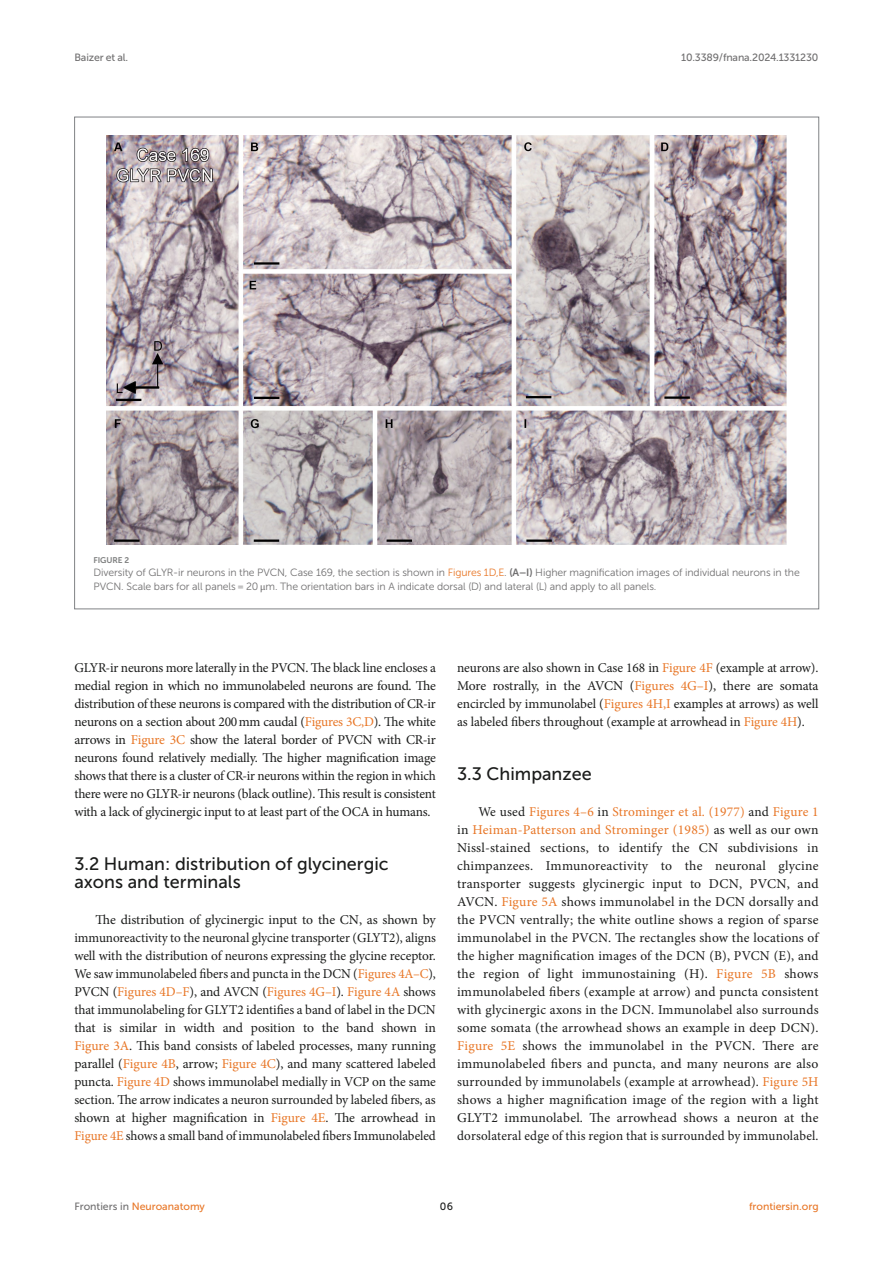
<style>
.page{position:relative;width:893px;height:1263px;background:#fff}
.page>*{position:absolute;margin:0;border:0;box-sizing:border-box;transform-origin:0 0}
.HEAD_2{font:18px/18px "Museo Sans 500";color:#1b1c1b}
.TEXT_FLUSH{font:13.5px/18px "Minion Pro";letter-spacing:-.005em;color:#1b1c1b;text-align:justify}
.TEXT{font:13.5px/18px "Minion Pro";letter-spacing:-.02em;color:#1b1c1b;text-align:justify}
.FIG_LEG{font:10.5px/13.5px "Museo Sans 300";letter-spacing:-.01em;color:#706f70}
.t1{font:10.5px "Museo Sans 500";color:#e87626}
.t2{font:10.5px "Museo Sans 500";letter-spacing:-.015em;color:#706f70}
.t3{font:10.5px "Museo Sans 500";color:#1b1c1b}
.FIG_HD{font:8.25px "Museo Sans 700";letter-spacing:-.01em;color:#7e7f7f}
.s1{color:#e87626}
.s2{font-family:"Museo Sans 700"}
.s3{font-family:"STIX General"}
.s4{color:#706f70}
</style>
<div class="page">
<img style="left:106px;top:136px;width:681px;height:408px">
<p class="t2" style="left:74px;top:51px;width:55px">Baizer et al.</p>
<p class="t2" style="left:681px;top:51px;width:139px">10.3389/fnana.2024.1331230</p>
<p class="FIG_HD" style="left:94px;top:555px;width:37px">FIGURE 2</p>
<p class="FIG_LEG" style="left:94px;top:566px;width:708px">Diversity of GLYR-ir neurons in the PVCN, Case 169, the section is shown in <span class="s1">Figures 1D,E</span>. <span class="s2">(A–I)</span> Higher magnification images of individual neurons in the<br>PVCN. Scale bars for all panels = 20 <span class="s3">μ</span>m. The orientation bars in A indicate dorsal (D) and lateral (L) and apply to all panels.</p>
<p class="TEXT" style="left:74px;top:659px;width:363px">GLYR-ir neurons more laterally in the PVCN. The black line encloses a medial region in which no immunolabeled neurons are found. The distribution of these neurons is compared with the distribution of CR-ir neurons on a section about 200mm caudal (<span class="s1">Figures 3C,D</span>). The white arrows in <span class="s1">Figure 3C</span> show the lateral border of PVCN with CR-ir neurons found relatively medially. The higher magnification image shows that there is a cluster of CR-ir neurons within the region in which there were no GLYR-ir neurons (black outline). This result is consistent with a lack of glycinergic input to at least part of the OCA in humans.</p>
<p class="HEAD_2" style="left:74px;top:855px;width:316px">3.2 Human: distribution of glycinergic axons and terminals</p>
<p class="TEXT_FLUSH" style="left:74px;top:911px;width:363px;text-indent:21px">The distribution of glycinergic input to the CN, as shown by immunoreactivity to the neuronal glycine transporter (GLYT2), aligns well with the distribution of neurons expressing the glycine receptor.<br>We saw immunolabeled fibers and puncta in the DCN (<span class="s1">Figures 4A–C</span>), PVCN (<span class="s1">Figures 4D–F</span>), and AVCN (<span class="s1">Figures 4G–I</span>). <span class="s1">Figure 4A</span> shows that immunolabeling for GLYT2 identifies a band of label in the DCN that is similar in width and position to the band shown in <span class="s1">Figure 3A</span>. This band consists of labeled processes, many running parallel (<span class="s1">Figure 4B</span>, arrow; <span class="s1">Figure 4C</span>), and many scattered labeled puncta. <span class="s1">Figure 4D</span> shows immunolabel medially in VCP on the same section. The arrow indicates a neuron surrounded by labeled fibers, as shown at higher magnification in <span class="s1">Figure 4E</span>. The arrowhead in <span class="s1">Figure 4E</span> shows a small band of immunolabeled fibers Immunolabeled</p>
<p class="TEXT_FLUSH" style="left:457px;top:659px;width:363px">neurons are also shown in Case 168 in <span class="s1">Figure 4F</span> (example at arrow).<br>More rostrally, in the AVCN (<span class="s1">Figures 4G–I</span>), there are somata encircled by immunolabel (<span class="s1">Figures 4H,I</span> examples at arrows) as well as labeled fibers throughout (example at arrowhead in <span class="s1">Figure 4H</span>).</p>
<p class="HEAD_2" style="left:457px;top:765px;width:136px">3.3 Chimpanzee</p>
<p class="TEXT_FLUSH" style="left:457px;top:803px;width:363px;text-indent:21px">We used <span class="s1">Figures 4–6</span> in <span class="s1">Strominger et al. (1977)</span> and <span class="s1">Figure 1 </span>in <span class="s1">Heiman-Patterson and Strominger (1985)</span> as well as our own Nissl-stained sections, to identify the CN subdivisions in chimpanzees. Immunoreactivity to the neuronal glycine transporter suggests glycinergic input to DCN, PVCN, and AVCN. <span class="s1">Figure 5A</span> shows immunolabel in the DCN dorsally and the PVCN ventrally; the white outline shows a region of sparse immunolabel in the PVCN. The rectangles show the locations of the higher magnification images of the DCN (B), PVCN (E), and the region of light immunostaining (H). <span class="s1">Figure 5B</span> shows immunolabeled fibers (example at arrow) and puncta consistent with glycinergic axons in the DCN. Immunolabel also surrounds some somata (the arrowhead shows an example in deep DCN).<br><span class="s1">Figure 5E</span> shows the immunolabel in the PVCN. There are immunolabeled fibers and puncta, and many neurons are also surrounded by immunolabels (example at arrowhead). <span class="s1">Figure 5H </span>shows a higher magnification image of the region with a light GLYT2 immunolabel. The arrowhead shows a neuron at the dorsolateral edge of this region that is surrounded by immunolabel.</p>
<p class="t1" style="left:74px;top:1200px;width:132px"><span class="s4">Frontiers in</span> Neuroanatomy</p>
<p class="t3" style="left:440px;top:1200px;width:15px">06</p>
<p class="t1" style="left:749px;top:1200px;width:71px">frontiersin.org</p>
</div>
